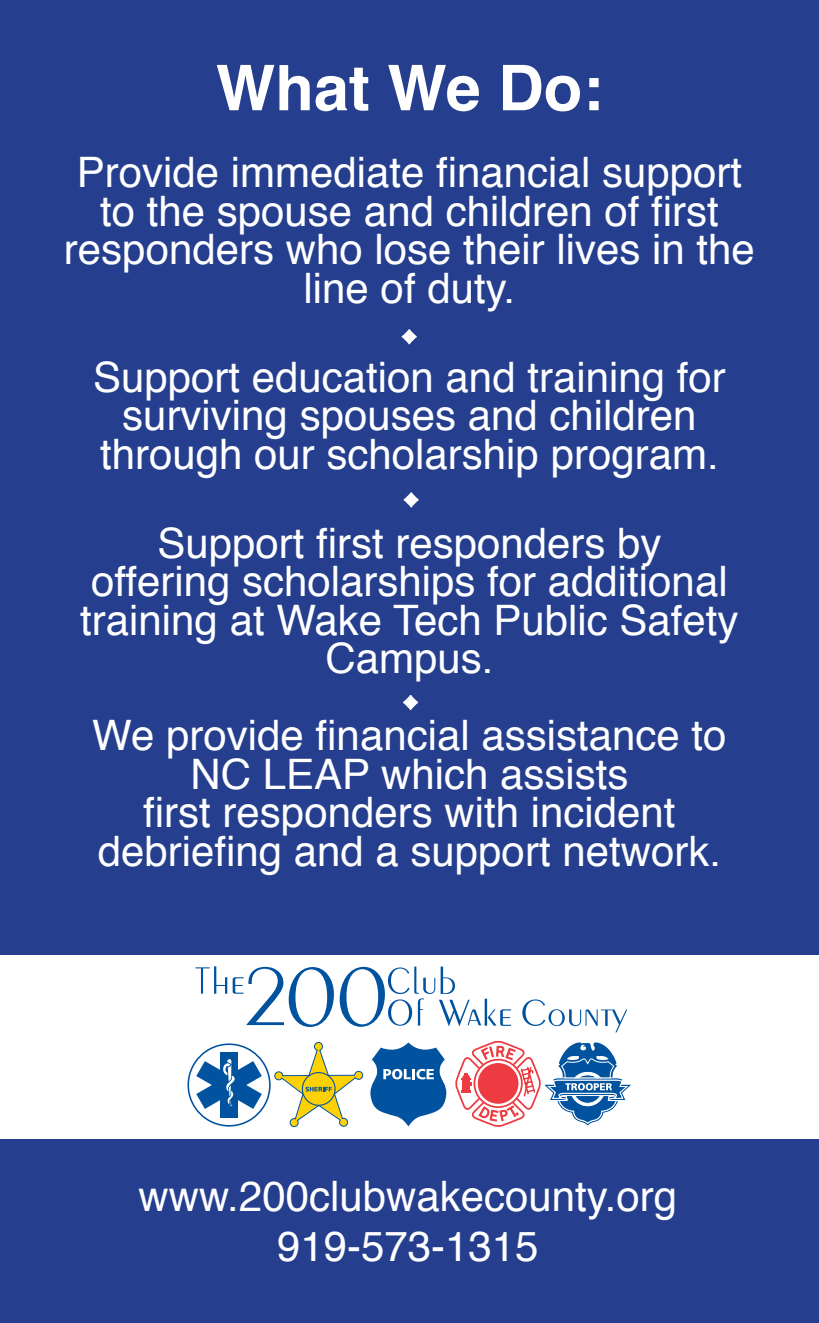
<style>
.page{position:relative;width:819px;height:1323px;background:#253f8e}
.page>*{position:absolute;margin:0;border:0;box-sizing:border-box;transform-origin:0 0}
.t1{font:84px/163.1px "OL Engravers Classic";color:#fff}
.t2{font:700 63px "Helvetica";color:#fff}
.t3{font:42px/38.5px "Helvetica";color:#fff;text-align:center}
</style>
<div class="page">
<div style="left:0;top:955px;width:819px;height:184px;background:#fff"></div>
<svg style="left:274px;top:1042px;width:173px;height:85px"></svg>
<div style="left:220px;top:1052px;width:18px;height:66px;background:#0153a0"></div>
<div style="left:187px;top:1043px;width:84px;height:84px;border:2px solid #0153a0;border-radius:50%"></div>
<svg style="left:196px;top:1058px;width:66px;height:51px"></svg>
<svg style="left:195px;top:966px;width:32px;height:28px"></svg>
<svg style="left:233px;top:967px;width:101px;height:60px"></svg>
<svg style="left:522px;top:999px;width:105px;height:33px"></svg>
<svg style="left:340px;top:967px;width:171px;height:60px"></svg>
<svg style="left:456px;top:1042px;width:176px;height:85px"></svg>
<h2 class="t2" style="left:216px;top:37px;width:389px">What We Do:</h2>
<p class="t3" style="left:64px;top:155px;width:692px">Provide immediate financial support to the spouse and children of first responders who lose their lives in the line of duty.</p>
<h1 class="t1" style="left:398px;top:264px;width:26px">˘ ˘</h1>
<p class="t3" style="left:93px;top:359px;width:634px">Support education and training for surviving spouses and children through our scholarship program.</p>
<p class="t3" style="left:80px;top:525px;width:660px">Support first responders by<br>offering scholarships for additional training at Wake Tech Public Safety<br>Campus.</p>
<p class="t3" style="left:92px;top:717px;width:636px">We provide financial assistance to<br>NC LEAP which assists<br>first responders with incident debriefing and a support network.</p>
<h1 class="t1" style="left:400px;top:630px;width:24px">˘</h1>
<p class="t3" style="left:139px;top:1172px;width:540px;line-height:50.4px">www.200clubwakecounty.org<br>919-573-1315</p>
</div>
